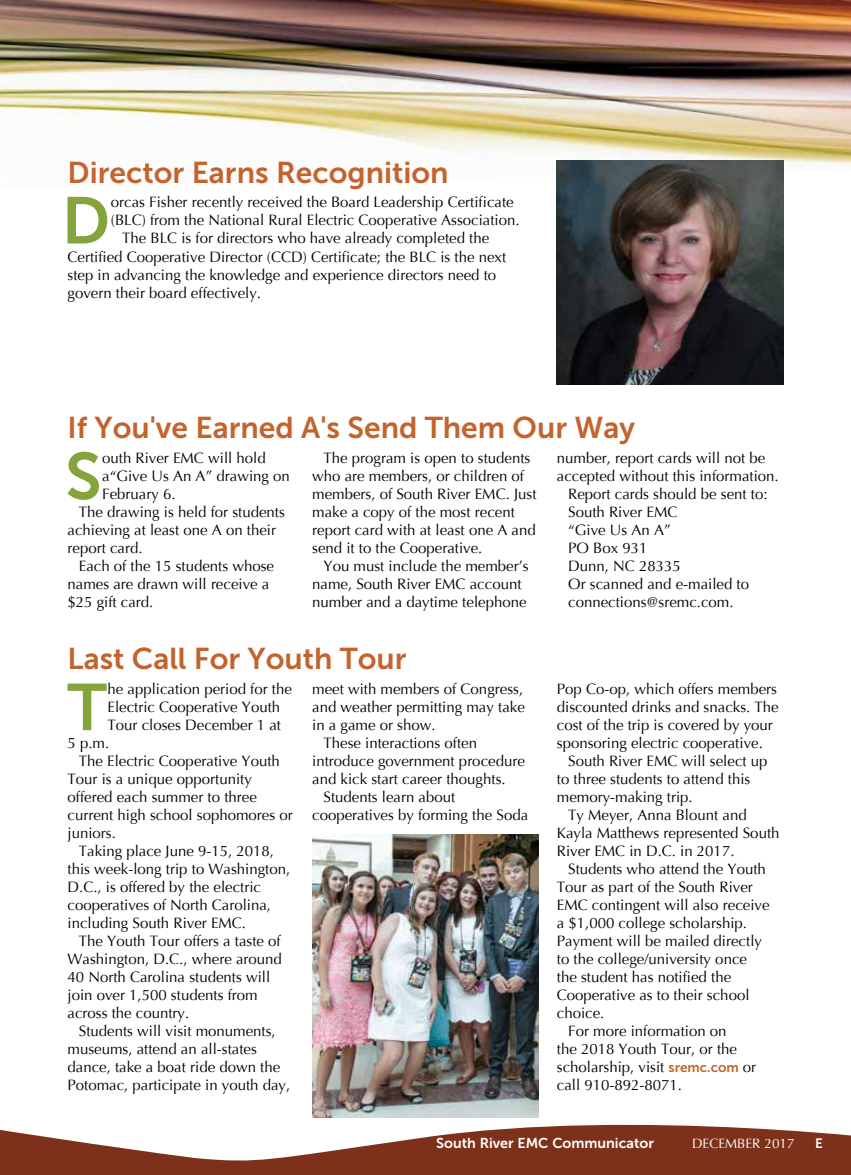
<style>
.page{position:relative;width:851px;height:1175px;background:#fff}
.page>*{position:absolute;margin:0;border:0;box-sizing:border-box;transform-origin:0 0}
.t1{font:65.7px "Museo Sans 700";color:#86a43d}
.t2{font:30px "Museo Sans 700";color:#c3632d}
.t3{font:15px/18px "Optima";color:#000}
.t4{font:14.25px "Museo Sans 700";color:#fff}
.t5{font:13.5px "Optima";color:#fff}
.t6{font:13.5px "Museo Sans 700";color:#fff}
.s1{font-family:"Museo Sans 700";font-size:13.5px;color:#c3632d}
</style>
<div class="page">
<svg style="left:0;top:1107px;width:850px;height:67px;fill:#7e311a"></svg>
<img style="left:0;top:0;width:850px;height:189px">
<img style="left:312px;top:835px;width:226px;height:283px">
<img style="left:556px;top:160px;width:227px;height:225px">
<h2 class="t2" style="left:68px;top:156px;width:382px">Director Earns Recognition</h2>
<h1 class="t1" style="left:62px;top:184px;width:50px">D</h1>
<p class="t3" style="left:111px;top:194px;width:404px">orcas Fisher recently received the Board Leadership Certificate</p>
<p class="t3" style="left:111px;top:212px;width:410px">(BLC) from the National Rural Electric Cooperative Association.</p>
<p class="t3" style="left:122px;top:230px;width:368px">The BLC is for directors who have already completed the</p>
<p class="t3" style="left:68px;top:248px;width:440px">Certified Cooperative Director (CCD) Certificate; the BLC is the next</p>
<p class="t3" style="left:68px;top:266px;width:430px">step in advancing the knowledge and experience directors need to</p>
<p class="t3" style="left:68px;top:284px;width:195px">govern their board effectively.</p>
<h2 class="t2" style="left:68px;top:411px;width:569px">If You've Earned A's Send Them Our Way</h2>
<h1 class="t1" style="left:65px;top:440px;width:38px">S</h1>
<p class="t3" style="left:102px;top:449px;width:165px">outh River EMC will hold</p>
<p class="t3" style="left:557px;top:449px;width:210px">number, report cards will not be</p>
<p class="t3" style="left:557px;top:467px;width:223px">accepted without this information.</p>
<p class="t3" style="left:568px;top:485px;width:201px">Report cards should be sent to:</p>
<p class="t3" style="left:568px;top:503px;width:111px">South River EMC</p>
<p class="t3" style="left:568px;top:521px;width:104px">“Give Us An A”</p>
<p class="t3" style="left:568px;top:539px;width:81px">PO Box 931</p>
<p class="t3" style="left:568px;top:557px;width:114px">Dunn, NC 28335</p>
<p class="t3" style="left:568px;top:575px;width:182px">Or scanned and e-mailed to</p>
<p class="t3" style="left:568px;top:593px;width:167px">connections@sremc.com.</p>
<p class="t3" style="left:312px;top:449px;width:226px;text-indent:11px">The program is open to students who are members, or children of members, of South River EMC. Just make a copy of the most recent report card with at least one A and send it to the Cooperative.</p>
<p class="t3" style="left:312px;top:557px;width:218px;text-indent:11px">You must include the member’s name, South River EMC account number and a daytime telephone</p>
<p class="t3" style="left:102px;top:467px;width:189px">a“Give Us An A” drawing on</p>
<p class="t3" style="left:102px;top:485px;width:75px">February 6.</p>
<p class="t3" style="left:79px;top:503px;width:207px">The drawing is held for students</p>
<p class="t3" style="left:68px;top:521px;width:210px">achieving at least one A on their</p>
<p class="t3" style="left:68px;top:539px;width:77px">report card.</p>
<p class="t3" style="left:79px;top:557px;width:197px">Each of the 15 students whose</p>
<p class="t3" style="left:68px;top:575px;width:203px">names are drawn will receive a</p>
<p class="t3" style="left:68px;top:593px;width:87px">$25 gift card.</p>
<h2 class="t2" style="left:68px;top:642px;width:340px">Last Call For Youth Tour</h2>
<h1 class="t1" style="left:67px;top:671px;width:41px">T</h1>
<p class="t3" style="left:108px;top:680px;width:186px">he application period for the</p>
<p class="t3" style="left:312px;top:680px;width:212px">meet with members of Congress,</p>
<p class="t3" style="left:312px;top:698px;width:214px">and weather permitting may take</p>
<p class="t3" style="left:312px;top:716px;width:125px">in a game or show.</p>
<p class="t3" style="left:323px;top:734px;width:155px">These interactions often</p>
<p class="t3" style="left:312px;top:752px;width:214px">introduce government procedure</p>
<p class="t3" style="left:312px;top:770px;width:195px">and kick start career thoughts.</p>
<p class="t3" style="left:323px;top:788px;width:133px">Students learn about</p>
<p class="t3" style="left:312px;top:806px;width:217px">cooperatives by forming the Soda</p>
<p class="t3" style="left:108px;top:698px;width:174px">Electric Cooperative Youth</p>
<p class="t3" style="left:108px;top:716px;width:175px">Tour closes December 1 at</p>
<p class="t3" style="left:68px;top:734px;width:43px">5 p.m.</p>
<p class="t3" style="left:79px;top:752px;width:202px">The Electric Cooperative Youth</p>
<p class="t3" style="left:68px;top:770px;width:186px">Tour is a unique opportunity</p>
<p class="t3" style="left:68px;top:788px;width:191px">offered each summer to three</p>
<p class="t3" style="left:68px;top:806px;width:227px">current high school sophomores or</p>
<p class="t3" style="left:68px;top:824px;width:50px">juniors.</p>
<p class="t3" style="left:79px;top:842px;width:197px">Taking place June 9-15, 2018,</p>
<p class="t3" style="left:68px;top:860px;width:224px">this week-long trip to Washington,</p>
<p class="t3" style="left:68px;top:878px;width:195px">D.C., is offered by the electric</p>
<p class="t3" style="left:68px;top:896px;width:205px">cooperatives of North Carolina,</p>
<p class="t3" style="left:68px;top:914px;width:180px">including South River EMC.</p>
<p class="t3" style="left:79px;top:932px;width:203px">The Youth Tour offers a taste of</p>
<p class="t3" style="left:68px;top:950px;width:216px">Washington, D.C., where around</p>
<p class="t3" style="left:68px;top:968px;width:204px">40 North Carolina students will</p>
<p class="t3" style="left:68px;top:986px;width:192px">join over 1,500 students from</p>
<p class="t3" style="left:68px;top:1004px;width:123px">across the country.</p>
<p class="t3" style="left:79px;top:1022px;width:198px">Students will visit monuments,</p>
<p class="t3" style="left:68px;top:1040px;width:191px">museums, attend an all-states</p>
<p class="t3" style="left:68px;top:1058px;width:214px">dance, take a boat ride down the</p>
<p class="t3" style="left:68px;top:1076px;width:224px">Potomac, participate in youth day,</p>
<p class="t3" style="left:557px;top:680px;width:223px">Pop Co-op, which offers members discounted drinks and snacks. The cost of the trip is covered by your sponsoring electric cooperative.</p>
<p class="t3" style="left:557px;top:752px;width:212px;text-indent:11px">South River EMC will select up to three students to attend this memory-making trip.</p>
<p class="t3" style="left:557px;top:806px;width:224px;text-indent:11px">Ty Meyer, Anna Blount and<br>Kayla Matthews represented South<br>River EMC in D.C. in 2017.</p>
<p class="t3" style="left:568px;top:860px;width:199px">Students who attend the Youth</p>
<p class="t3" style="left:557px;top:878px;width:197px">Tour as part of the South River</p>
<p class="t3" style="left:557px;top:896px;width:214px">EMC contingent will also receive</p>
<p class="t3" style="left:557px;top:914px;width:192px">a $1,000 college scholarship.</p>
<p class="t3" style="left:557px;top:932px;width:207px">Payment will be mailed directly</p>
<p class="t3" style="left:557px;top:950px;width:192px">to the college/university once</p>
<p class="t3" style="left:557px;top:968px;width:176px">the student has notified the</p>
<p class="t3" style="left:557px;top:986px;width:194px">Cooperative as to their school</p>
<p class="t3" style="left:557px;top:1004px;width:49px">choice.</p>
<p class="t3" style="left:568px;top:1022px;width:160px">For more information on</p>
<p class="t3" style="left:557px;top:1040px;width:182px">the 2018 Youth Tour, or the</p>
<p class="t3" style="left:557px;top:1058px;width:201px">scholarship, visit <span class="s1">sremc.com</span> or</p>
<p class="t3" style="left:557px;top:1076px;width:127px">call 910-892-8071.</p>
<p class="t4" style="left:436px;top:1134px;width:219px">South River EMC Communicator</p>
<p class="t5" style="left:692px;top:1135px;width:104px">DECEMBER 2017</p>
<p class="t6" style="left:815px;top:1135px;width:9px">E</p>
</div>
